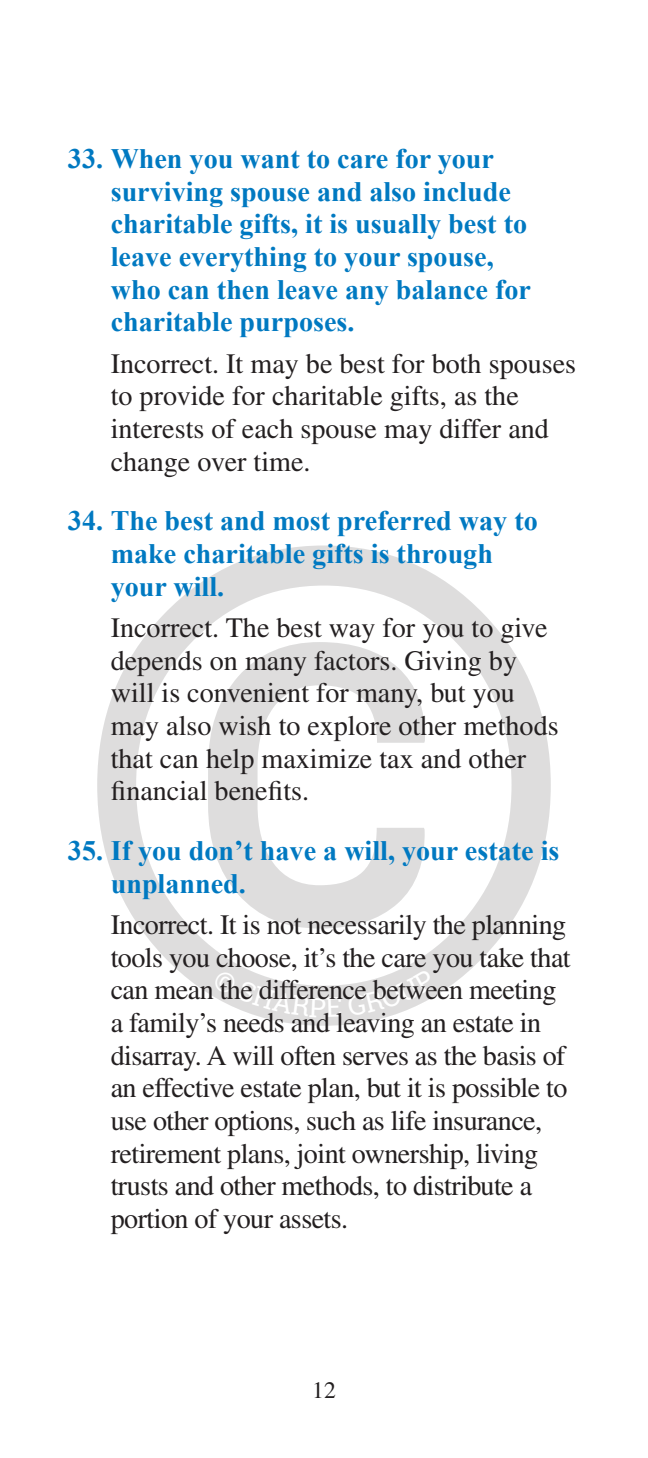
<style>
.page{position:relative;width:648px;height:1458px;background:#fff}
.page>*{position:absolute;margin:0;border:0;box-sizing:border-box;transform-origin:0 0}
.t1{font:28.12px/32.6px "Times";letter-spacing:-.02em;color:#231f20}
.t2{font:28.12px/32.6px "Times";color:#231f20}
.t3{font:700 28.12px/32.6px "Times New Roman";color:#0079c1}
.t4{font:23.62px "Times";color:#231f20}
</style>
<div class="page">
<svg style="left:97px;top:545px;width:454px;height:481px"></svg>
<svg style="left:212px;top:969px;width:224px;height:48px"></svg>
<p class="t3" style="left:111px;top:142px;width:422px;text-indent:-43px">33. When you want to care for your surviving spouse and also include charitable gifts, it is usually best to leave everything to your spouse, who can then leave any balance for charitable purposes.</p>
<p class="t2" style="left:111px;top:347px;width:467px">Incorrect. It may be best for both spouses to provide for charitable gifts, as the interests of each spouse may differ and change over time.</p>
<p class="t3" style="left:111px;top:504px;width:429px;text-indent:-43px">34. The best and most preferred way to make charitable gifts is through your will.</p>
<p class="t2" style="left:111px;top:611px;width:449px">Incorrect. The best way for you to give depends on many factors. Giving by will is convenient for many, but you may also wish to explore other methods that can help maximize tax and other financial benefits.</p>
<p class="t3" style="left:111px;top:833px;width:450px;text-indent:-43px">35. If you don’t have a will, your estate is unplanned.</p>
<p class="t1" style="left:111px;top:908px;width:462px">Incorrect. It is not necessarily the planning tools you choose, it’s the care you take that can mean the difference between meeting a family’s needs and leaving an estate in disarray. A will often serves as the basis of an effective estate plan, but it is possible to use other options, such as life insurance, retirement plans, joint ownership, living trusts and other methods, to distribute a portion of your assets.</p>
<p class="t4" style="left:312px;top:1377px;width:25px">12</p>
</div>
